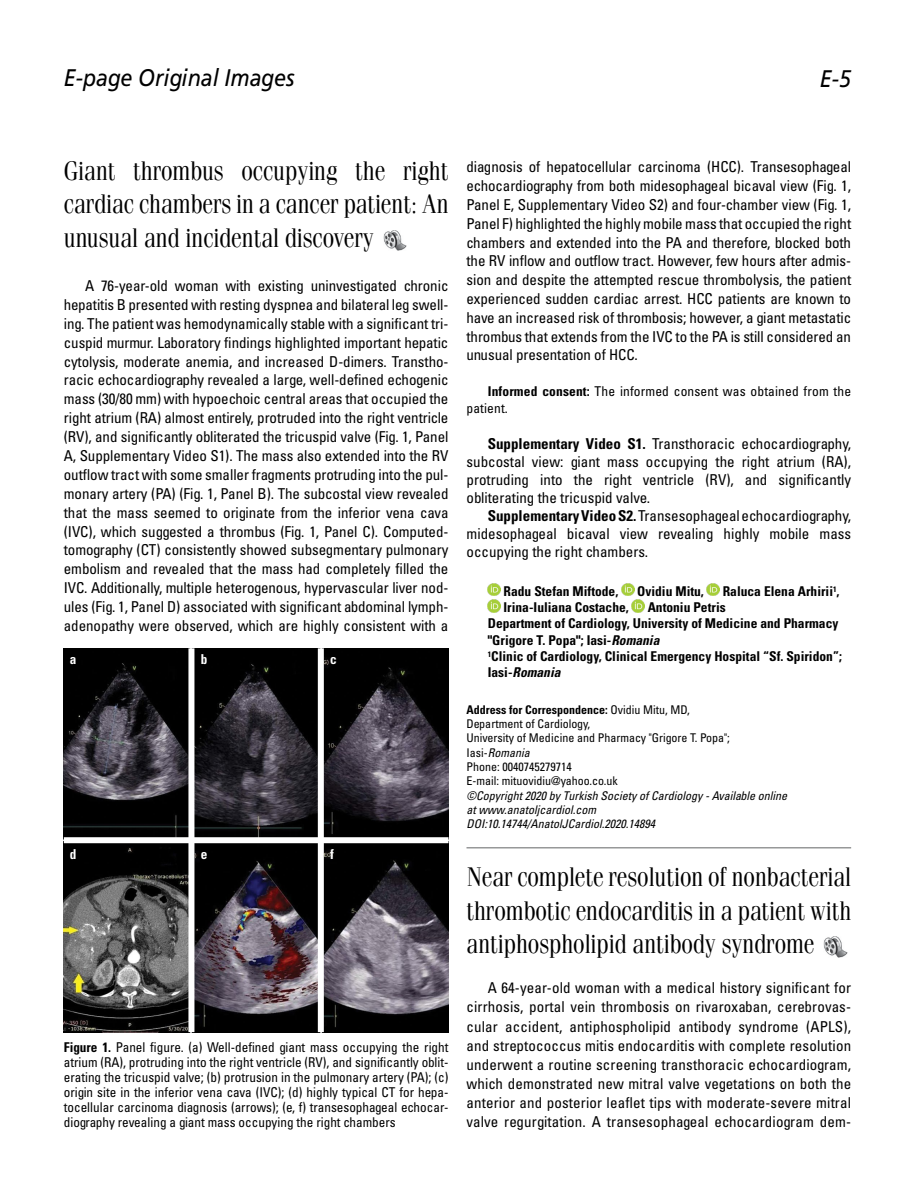
<style>
.page{position:relative;width:915px;height:1191px;background:#fff}
.page>*{position:absolute;margin:0;border:0;box-sizing:border-box;transform-origin:0 0}
.t1{font:27px/33.2px "Fenice Tr";color:#000;text-align:justify;scale:.85 1}
.t2{font:24px "Frutiger Italic Tr";color:#000;scale:.9 1}
.t3{font:15px/18.9px "Univers Condensed Tr";color:#000;text-align:justify}
.t4{font:13.65px "Univers Cond Bd Tr";color:#fff}
.t5{font:13.5px/15px "Univers Condensed Tr";color:#000}
.t6{font:13.5px/16.2px "Univers Cond Bd Tr";color:#000}
.t7{font:13.5px "Univers Cond Bd Ita Tr";color:#000}
.t8{font:12px/14.2px "Univers Cond Ita Tr";color:#000}
.t9{font:12px/14.2px "Univers Condensed Tr";color:#000}
.t10{font:12px "Univers Cond Bd Tr";color:#000}
.s1{font-family:"Univers Cond Bd Tr"}
.s2{font-family:"Univers Cond Bd Ita Tr"}
.s3{font-family:"Univers Condensed Tr"}
</style>
<div class="page">
<svg style="left:706px;top:583px;width:13px;height:13px"></svg>
<svg style="left:487px;top:583px;width:13px;height:29px"></svg>
<svg style="left:621px;top:583px;width:23px;height:29px"></svg>
<img style="left:383px;top:230px;width:23px;height:21px">
<hr style="left:466px;top:847px;width:384px;height:1px;background:#636466">
<img style="left:64px;top:648px;width:384px;height:384px">
<div style="left:188px;top:648px;width:6px;height:384px;background:#fff"></div>
<div style="left:318px;top:648px;width:6px;height:384px;background:#fff"></div>
<div style="left:64px;top:837px;width:384px;height:6px;background:#fff"></div>
<img style="left:823px;top:936px;width:23px;height:21px">
<h2 class="t2" style="left:64px;top:64px;width:258px">E-page Original Images</h2>
<h2 class="t2" style="left:819px;top:65px;width:36px">E-5</h2>
<h1 class="t1" style="left:64px;top:155px;width:454px">Giant thrombus occupying the right cardiac chambers in a cancer patient: An unusual and incidental discovery</h1>
<p class="t3" style="left:64px;top:276px;width:386px;text-indent:21px">A 76-year-old woman with existing uninvestigated chronic hepatitis B presented with resting dyspnea and bilateral leg swell&shy;ing. The patient was hemodynamically stable with a significant tri&shy;cuspid murmur. Laboratory findings highlighted important hepatic cytolysis, moderate anemia, and increased D-dimers. Transtho&shy;racic echocardiography revealed a large, well-defined echogenic mass (30/80 mm) with hypoechoic central areas that occupied the right atrium (RA) almost entirely, protruded into the right ventricle (RV), and significantly obliterated the tricuspid valve (Fig. 1, Panel A, Supplementary Video S1). The mass also extended into the RV outflow tract with some smaller fragments protruding into the pul&shy;monary artery (PA) (Fig. 1, Panel B). The subcostal view revealed that the mass seemed to originate from the inferior vena cava (IVC), which suggested a thrombus (Fig. 1, Panel C). Computed&shy;tomography (CT) consistently showed subsegmentary pulmonary embolism and revealed that the mass had completely filled the IVC. Additionally, multiple heterogenous, hypervascular liver nod&shy;ules (Fig. 1, Panel D) associated with significant abdominal lymph&shy;adenopathy were observed, which are highly consistent with a</p>
<p class="t4" style="left:70px;top:651px;width:8px">a</p>
<p class="t4" style="left:70px;top:846px;width:8px">d</p>
<p class="t4" style="left:201px;top:651px;width:8px">b</p>
<p class="t4" style="left:201px;top:846px;width:8px">e</p>
<p class="t4" style="left:330px;top:651px;width:8px">c</p>
<p class="t4" style="left:330px;top:846px;width:5px">f</p>
<p class="t5" style="left:64px;top:1039px;width:386px;text-align:justify"><span class="s1">Figure 1.</span> Panel figure. (a) Well-defined giant mass occupying the right atrium (RA), protruding into the right ventricle (RV), and significantly oblit&shy;erating the tricuspid valve; (b) protrusion in the pulmonary artery (PA); (c) origin site in the inferior vena cava (IVC); (d) highly typical CT for hepa&shy;tocellular carcinoma diagnosis (arrows); (e, f) transesophageal echocar&shy;diography revealing a giant mass occupying the right chambers</p>
<p class="t3" style="left:466px;top:157px;width:386px">diagnosis of hepatocellular carcinoma (HCC). Transesophageal echocardiography from both midesophageal bicaval view (Fig. 1, Panel E, Supplementary Video S2) and four-chamber view (Fig. 1, Panel F) highlighted the highly mobile mass that occupied the right chambers and extended into the PA and therefore, blocked both the RV inflow and outflow tract. However, few hours after admis&shy;sion and despite the attempted rescue thrombolysis, the patient experienced sudden cardiac arrest. HCC patients are known to have an increased risk of thrombosis; however, a giant metastatic thrombus that extends from the IVC to the PA is still considered an unusual presentation of HCC.</p>
<p class="t5" style="left:466px;top:382px;width:386px;line-height:17.2px;text-indent:21px"><span class="s1">Informed consent:</span> The informed consent was obtained from the patient.</p>
<p class="t3" style="left:466px;top:434px;width:386px;line-height:18px;text-indent:21px"><span class="s1">Supplementary Video S1.</span> Transthoracic echocardiography, subcostal view: giant mass occupying the right atrium (RA), protruding into the right ventricle (RV), and significantly obliterating the tricuspid valve.</p>
<p class="t3" style="left:466px;top:506px;width:386px;line-height:18px;text-indent:21px"><span class="s1">Supplementary Video S2.</span> Transesophageal echocardiography, midesophageal bicaval view revealing highly mobile mass occupying the right chambers.</p>
<p class="t6" style="left:503px;top:583px;width:116px">Radu Stefan Miftode,</p>
<p class="t6" style="left:637px;top:583px;width:68px">Ovidiu Mitu,</p>
<p class="t6" style="left:722px;top:583px;width:118px">Raluca Elena Arhirii<sup>1</sup>,</p>
<p class="t6" style="left:503px;top:599px;width:127px">Irina-Iuliana Costache,</p>
<p class="t6" style="left:487px;top:599px;width:355px;text-indent:160px">Antoniu Petris<br>Department of Cardiology, University of Medicine and Pharmacy "Grigore T. Popa"; Iasi-<span class="s2">Romania<br></span><sup>1</sup>Clinic of Cardiology, Clinical Emergency Hospital “Sf. Spiridon”;</p>
<p class="t7" style="left:487px;top:664px;width:74px"><span class="s1">Iasi-</span>Romania</p>
<p class="t10" style="left:466px;top:702px;width:224px">Address for Correspondence: <span class="s3">Ovidiu Mitu, MD,</span></p>
<p class="t9" style="left:466px;top:716px;width:265px">Department of Cardiology,<br>University of Medicine and Pharmacy "Grigore T. Popa";</p>
<p class="t8" style="left:466px;top:745px;width:65px"><span class="s3">Iasi-</span>Romania</p>
<p class="t9" style="left:466px;top:759px;width:153px">Phone: 0040745279714<br>E-mail: mituovidiu@yahoo.co.uk</p>
<p class="t8" style="left:466px;top:788px;width:322px">©Copyright 2020 by Turkish Society of Cardiology - Available online at www.anatoljcardiol.com<br>DOI:10.14744/AnatolJCardiol.2020.14894</p>
<h1 class="t1" style="left:466px;top:860px;width:454px">Near complete resolution of nonbacterial thrombotic endocarditis in a patient with antiphospholipid antibody syndrome</h1>
<p class="t3" style="left:466px;top:978px;width:386px;text-indent:21px">A 64-year-old woman with a medical history significant for cirrhosis, portal vein thrombosis on rivaroxaban, cerebrovas&shy;cular accident, antiphospholipid antibody syndrome (APLS), and streptococcus mitis endocarditis with complete resolution underwent a routine screening transthoracic echocardiogram, which demonstrated new mitral valve vegetations on both the anterior and posterior leaflet tips with moderate-severe mitral valve regurgitation. A transesophageal echocardiogram dem-</p>
</div>
